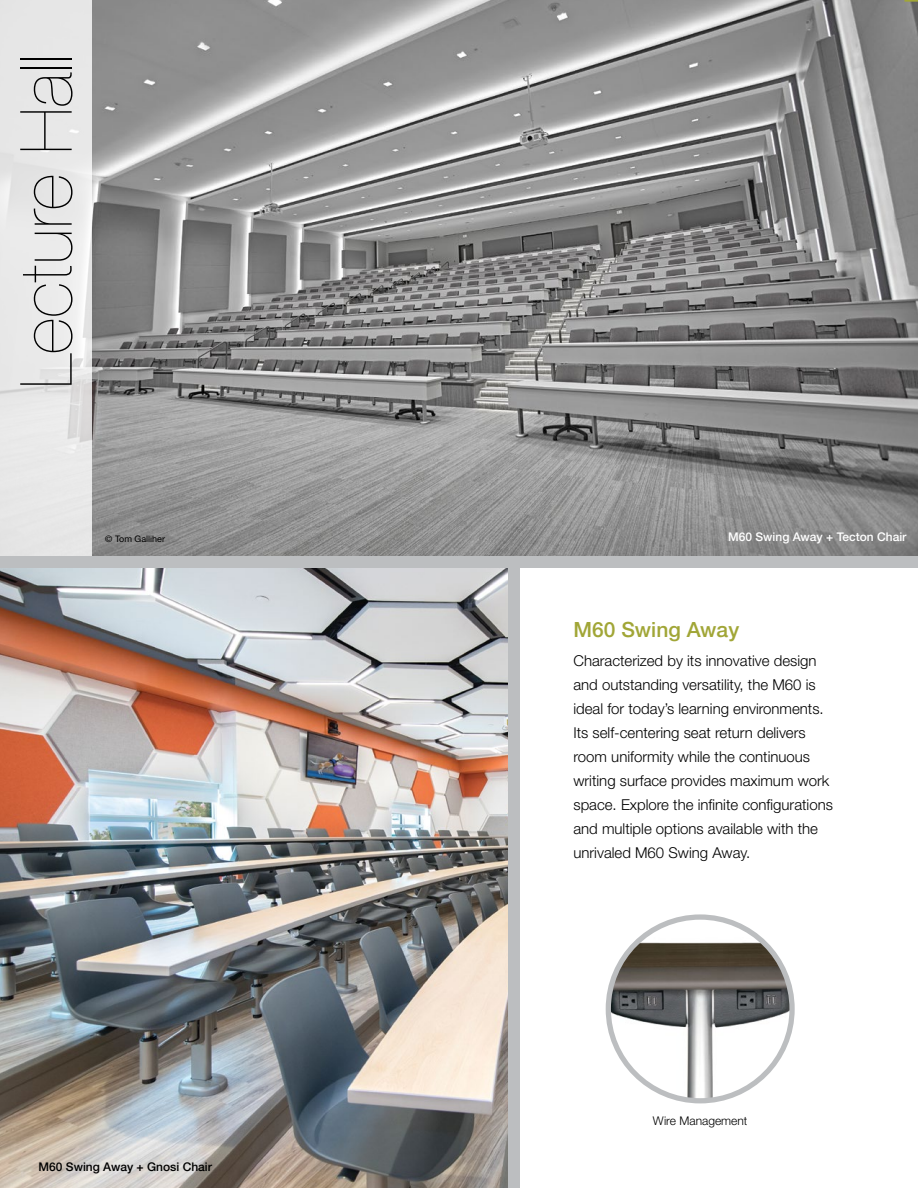
<style>
.page{position:relative;width:918px;height:1188px;background:#fff}
.page>*{position:absolute;margin:0;border:0;box-sizing:border-box;transform-origin:0 0}
.t1{font:200 72px "Helvetica Neue LT Std";color:#000}
.t2{font:500 21px "Helvetica Neue LT Std";color:#a1a637}
.t3{font:300 15px/24px "Helvetica Neue LT Std";color:#000}
.t4{font:500 12px "Helvetica Neue LT Std";color:#fff}
.t5{font:500 12px "Helvetica Neue LT Std";color:#000}
.t6{font:300 12px "Helvetica Neue LT Std";color:#000}
.t7{font:9px "Helvetica Neue LT Std";color:#000}
</style>
<div class="page">
<img style="left:0;top:568px;width:508px;height:620px">
<img style="left:92px;top:0;width:826px;height:556px">
<div style="left:0;top:0;width:92px;height:562px;background:#e8e8e8"></div>
<div style="left:508px;top:564px;width:11px;height:624px;background:#bcbec0"></div>
<div style="left:0;top:556px;width:918px;height:12px;background:#bcbec0"></div>
<img style="left:608px;top:921px;width:183px;height:180px">
<div style="left:606px;top:914px;width:189px;height:189px;border:5px solid #bcbec0;border-radius:50%"></div>
<svg style="left:904px;top:0;width:14px;height:2px"></svg>
<h1 class="t1" style="left:5px;top:389px;width:336px;rotate:-90deg">Lecture Hall</h1>
<p class="t7" style="left:105px;top:533px;width:61px">© Tom Galliher</p>
<p class="t4" style="left:728px;top:530px;width:180px">M60 Swing Away + Tecton Chair</p>
<h2 class="t2" style="left:573px;top:617px;width:167px">M60 Swing Away</h2>
<p class="t3" style="left:573px;top:648px;width:261px">Characterized by its innovative design and outstanding versatility, the M60 is ideal for today’s learning environments.<br>Its self-centering seat return delivers room uniformity while the continuous writing surface provides maximum work space. Explore the infinite configurations and multiple options available with the unrivaled M60 Swing Away.</p>
<p class="t6" style="left:653px;top:1113px;width:96px">Wire Management</p>
<p class="t5" style="left:39px;top:1159px;width:175px">M60 Swing Away + Gnosi Chair</p>
</div>
